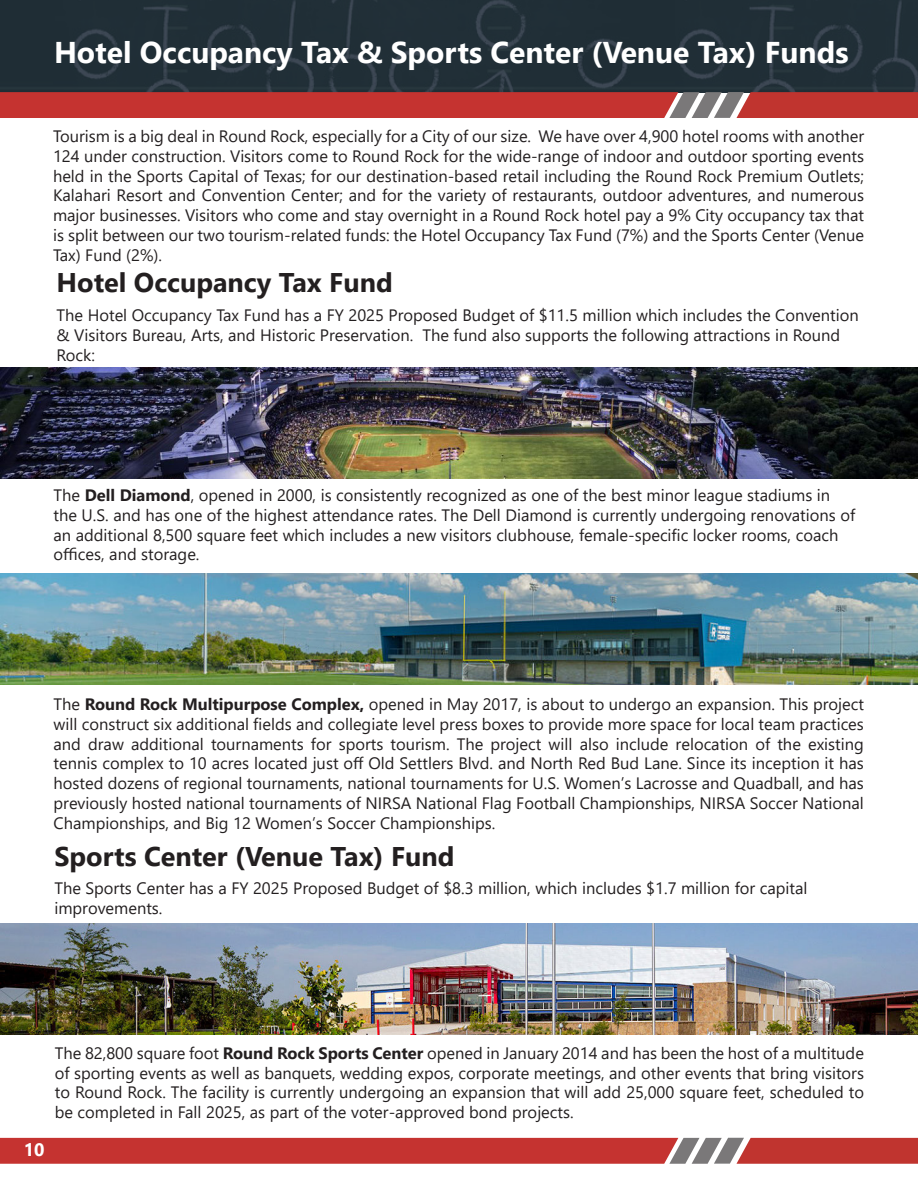
<style>
.page{position:relative;width:918px;height:1188px;background:#fff}
.page>*{position:absolute;margin:0;border:0;box-sizing:border-box;transform-origin:0 0}
.t1{font:700 30px "Segoe UI";color:#fff}
.t2{font:700 27px "Segoe UI";color:#231f20}
.t3{font:700 18px "Segoe UI";color:#fff}
.t4{font:16.5px/19.8px "Segoe UI";color:#231f20;text-align:justify}
.s1{font-weight:700}
</style>
<div class="page">
<div style="left:0;top:0;width:918px;height:92px;background:#1f2b3a"></div>
<svg style="left:0;top:1138px;width:918px;height:26px;background:#c23d3a"></svg>
<svg style="left:0;top:92px;width:918px;height:26px;background:#c03b38"></svg>
<img style="left:0;top:367px;width:918px;height:111px">
<img style="left:1px;top:573px;width:917px;height:111px">
<img style="left:0;top:924px;width:918px;height:111px">
<p class="t1" style="left:54px;top:24px;width:796px">Hotel Occupancy Tax &amp; Sports Center (Venue Tax) Funds</p>
<p class="t4" style="left:53px;top:125px;width:813px">Tourism is a big deal in Round Rock, especially for a City of our size. We have over 4,900 hotel rooms with another 124 under construction. Visitors come to Round Rock for the wide-range of indoor and outdoor sporting events held in the Sports Capital of Texas; for our destination-based retail including the Round Rock Premium Outlets; Kalahari Resort and Convention Center; and for the variety of restaurants, outdoor adventures, and numerous major businesses. Visitors who come and stay overnight in a Round Rock hotel pay a 9% City occupancy tax that is split between our two tourism-related funds: the Hotel Occupancy Tax Fund (7%) and the Sports Center (Venue Tax) Fund (2%).</p>
<p class="t2" style="left:57px;top:257px;width:338px">Hotel Occupancy Tax Fund</p>
<p class="t4" style="left:57px;top:304px;width:804px;text-align:left">The Hotel Occupancy Tax Fund has a FY 2025 Proposed Budget of $11.5 million which includes the Convention &amp; Visitors Bureau, Arts, and Historic Preservation. The fund also supports the following attractions in Round<br>Rock:</p>
<p class="t4" style="left:54px;top:484px;width:803px;text-align:left">The <span class="s1">Dell Diamond</span>, opened in 2000, is consistently recognized as one of the best minor league stadiums in the U.S. and has one of the highest attendance rates. The Dell Diamond is currently undergoing renovations of an additional 8,500 square feet which includes a new visitors clubhouse, female-specific locker rooms, coach offices, and storage.</p>
<p class="t4" style="left:54px;top:693px;width:812px">The <span class="s1">Round Rock Multipurpose Complex,</span> opened in May 2017, is about to undergo an expansion. This project will construct six additional fields and collegiate level press boxes to provide more space for local team practices and draw additional tournaments for sports tourism. The project will also include relocation of the existing tennis complex to 10 acres located just off Old Settlers Blvd. and North Red Bud Lane. Since its inception it has hosted dozens of regional tournaments, national tournaments for U.S. Women’s Lacrosse and Quadball, and has previously hosted national tournaments of NIRSA National Flag Football Championships, NIRSA Soccer National Championships, and Big 12 Women’s Soccer Championships.</p>
<p class="t2" style="left:54px;top:831px;width:402px">Sports Center (Venue Tax) Fund</p>
<p class="t4" style="left:54px;top:877px;width:755px">The Sports Center has a FY 2025 Proposed Budget of $8.3 million, which includes $1.7 million for capital improvements.</p>
<p class="t3" style="left:24px;top:1132px;width:22px">10</p>
<p class="t4" style="left:55px;top:1042px;width:811px">The 82,800 square foot <span class="s1">Round Rock Sports Center</span> opened in January 2014 and has been the host of a multitude of sporting events as well as banquets, wedding expos, corporate meetings, and other events that bring visitors to Round Rock. The facility is currently undergoing an expansion that will add 25,000 square feet, scheduled to be completed in Fall 2025, as part of the voter-approved bond projects.</p>
</div>
